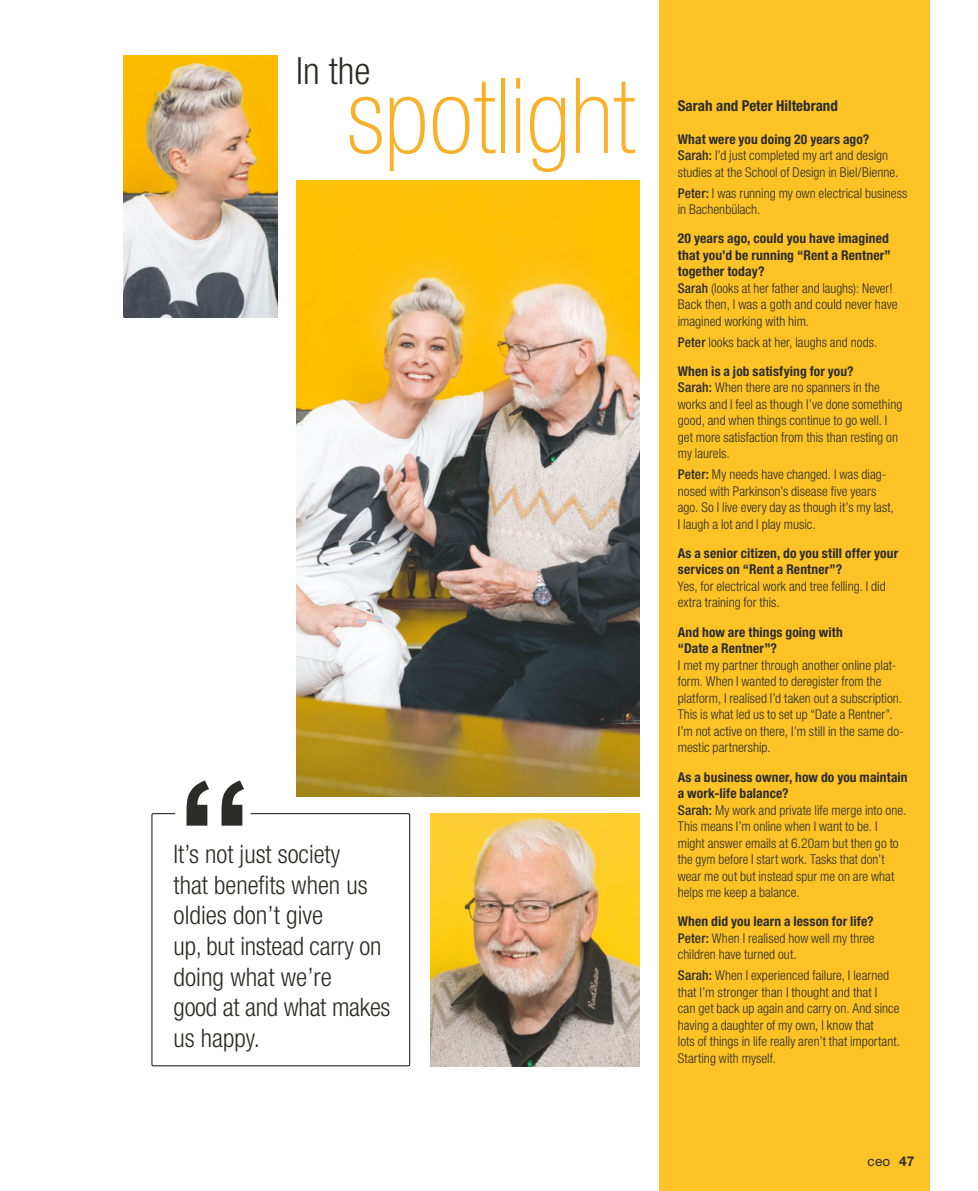
<style>
.page{position:relative;width:978px;height:1191px;background:#fff}
.page>*{position:absolute;margin:0;border:0;box-sizing:border-box;transform-origin:0 0}
.t1{font:100 condensed 104.85px "Helvetica Neue LT Std";color:#f9b12a}
.t2{font:300 condensed 37.5px "Helvetica Neue LT Std";color:#2b2b29}
.t3{font:300 condensed 25.5px/30.6px "Helvetica Neue LT Std";color:#2b2b29}
.t4{font:700 condensed 15px "Helvetica Neue LT Std";color:#2b2b29}
.t5{font:300 condensed 13.5px/16.5px "Helvetica Neue LT Std";letter-spacing:.005em;color:#2b2b29}
.t6{font:700 condensed 13.5px/16.5px "Helvetica Neue LT Std";letter-spacing:.01em;color:#2b2b29}
.t7{font:13.5px "Helvetica Neue LT Std";color:#2b2b29}
.s1{font-weight:700}
.s2{font-weight:500}
</style>
<div class="page">
<div style="left:659px;top:0;width:271px;height:1191px;background:#fdc326"></div>
<img style="left:430px;top:813px;width:210px;height:253px">
<img style="left:296px;top:181px;width:344px;height:615px">
<img style="left:124px;top:55px;width:153px;height:263px">
<svg style="left:151px;top:812px;width:260px;height:255px"></svg>
<svg style="left:187px;top:780px;width:57px;height:45px"></svg>
<h2 class="t2" style="left:296px;top:49px;width:76px">In the</h2>
<h1 class="t1" style="left:347px;top:57px;width:289px">spotlight</h1>
<h3 class="t3" style="left:174px;top:838px;width:218px">It’s not just society<br>that benefits when us oldies don’t give<br>up, but instead carry on doing what we’re<br>good at and what makes us happy.</h3>
<p class="t4" style="left:678px;top:96px;width:162px">Sarah and Peter Hiltebrand</p>
<p class="t5" style="left:678px;top:131px;width:222px"><span class="s1">What were you doing 20 years ago?<br></span><span class="s2">Sarah:</span> I’d just completed my art and design studies at the School of Design in Biel/Bienne.</p>
<p class="t5" style="left:678px;top:184px;width:231px"><span class="s2">Peter:</span> I was running my own electrical business in Bachenbülach.</p>
<p class="t5" style="left:678px;top:230px;width:221px"><span class="s1">20 years ago, could you have imagined that you’d be running “Rent a Rentner” together today?<br></span><span class="s2">Sarah</span> (looks at her father and laughs): Never!<br>Back then, I was a goth and could never have imagined working with him.</p>
<p class="t5" style="left:678px;top:327px;width:201px;line-height:29.2px"><span class="s2">Peter</span> looks back at her, laughs and nods.<br><span class="s1">When is a job satisfying for you?</span></p>
<p class="t5" style="left:678px;top:379px;width:226px"><span class="s2">Sarah:</span> When there are no spanners in the works and I feel as though I’ve done something good, and when things continue to go well. I get more satisfaction from this than resting on my laurels.</p>
<p class="t5" style="left:678px;top:466px;width:218px"><span class="s2">Peter:</span> My needs have changed. I was diag&shy;nosed with Parkinson’s disease five years ago. So I live every day as though it’s my last, I laugh a lot and I play music.</p>
<p class="t6" style="left:678px;top:545px;width:222px">As a senior citizen, do you still offer your services on “Rent a Rentner”?</p>
<p class="t5" style="left:678px;top:578px;width:209px">Yes, for electrical work and tree felling. I did extra training for this.</p>
<p class="t6" style="left:678px;top:623px;width:166px">And how are things going with “Date a Rentner”?</p>
<p class="t5" style="left:678px;top:656px;width:228px">I met my partner through another online plat&shy;form. When I wanted to deregister from the platform, I realised I’d taken out a subscription.<br>This is what led us to set up “Date a Rentner”.<br>I’m not active on there, I’m still in the same do&shy;mestic partnership.</p>
<p class="t5" style="left:678px;top:768px;width:231px"><span class="s1">As a business owner, how do you maintain a work-life balance?<br></span><span class="s2">Sarah:</span> My work and private life merge into one.<br>This means I’m online when I want to be. I might answer emails at 6.20am but then go to the gym before I start work. Tasks that don’t wear me out but instead spur me on are what helps me keep a balance.</p>
<p class="t5" style="left:678px;top:913px;width:198px;text-align:justify"><span class="s1">When did you learn a lesson for life?<br></span><span class="s2">Peter:</span> When I realised how well my three children have turned out.</p>
<p class="t5" style="left:678px;top:967px;width:224px"><span class="s2">Sarah:</span> When I experienced failure, I learned that I’m stronger than I thought and that I<br>can get back up again and carry on. And since having a daughter of my own, I know that<br>lots of things in life really aren’t that important.<br>Starting with myself.</p>
<p class="t7" style="left:868px;top:1153px;width:48px">ceo <span class="s1">47</span></p>
</div>
